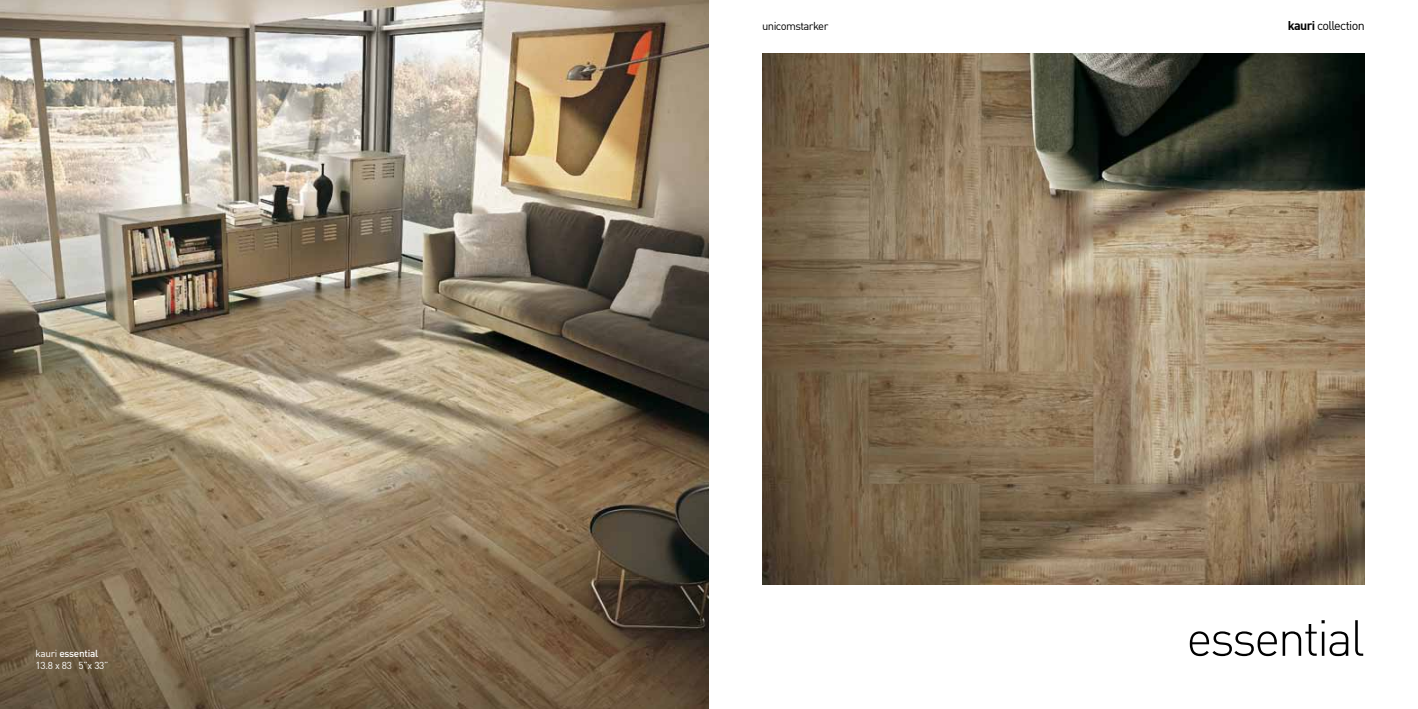
<style>
.page{position:relative;width:1418px;height:709px;background:#fff}
.page>*{position:absolute;margin:0;border:0;box-sizing:border-box;transform-origin:0 0}
.t1{font:300 50px "DIN";letter-spacing:-.05em;color:#000}
.t2{font:12.5px "DIN";letter-spacing:-.05em;color:#000}
.t3{font:11.25px "DIN";letter-spacing:-.05em;color:#000}
.t4{font:500 10px "DIN";letter-spacing:-.025em;color:#fff}
.t5{font:10px "DIN";color:#fff}
.s1{font-weight:400}
.s2{font-weight:700}
</style>
<div class="page">
<img style="left:762px;top:53px;width:602px;height:531px">
<img style="left:0;top:0;width:709px;height:709px">
<p class="t4" style="left:35px;top:647px;width:64px"><span class="s1">kauri</span> essential</p>
<p class="t5" style="left:35px;top:659px;width:75px">13.8 x 83 5”x 33”</p>
<p class="t3" style="left:762px;top:19px;width:68px">unicomstarker</p>
<p class="t2" style="left:1287px;top:18px;width:79px"><span class="s2">kauri</span> collection</p>
<h1 class="t1" style="left:1186px;top:607px;width:180px">essential</h1>
</div>
